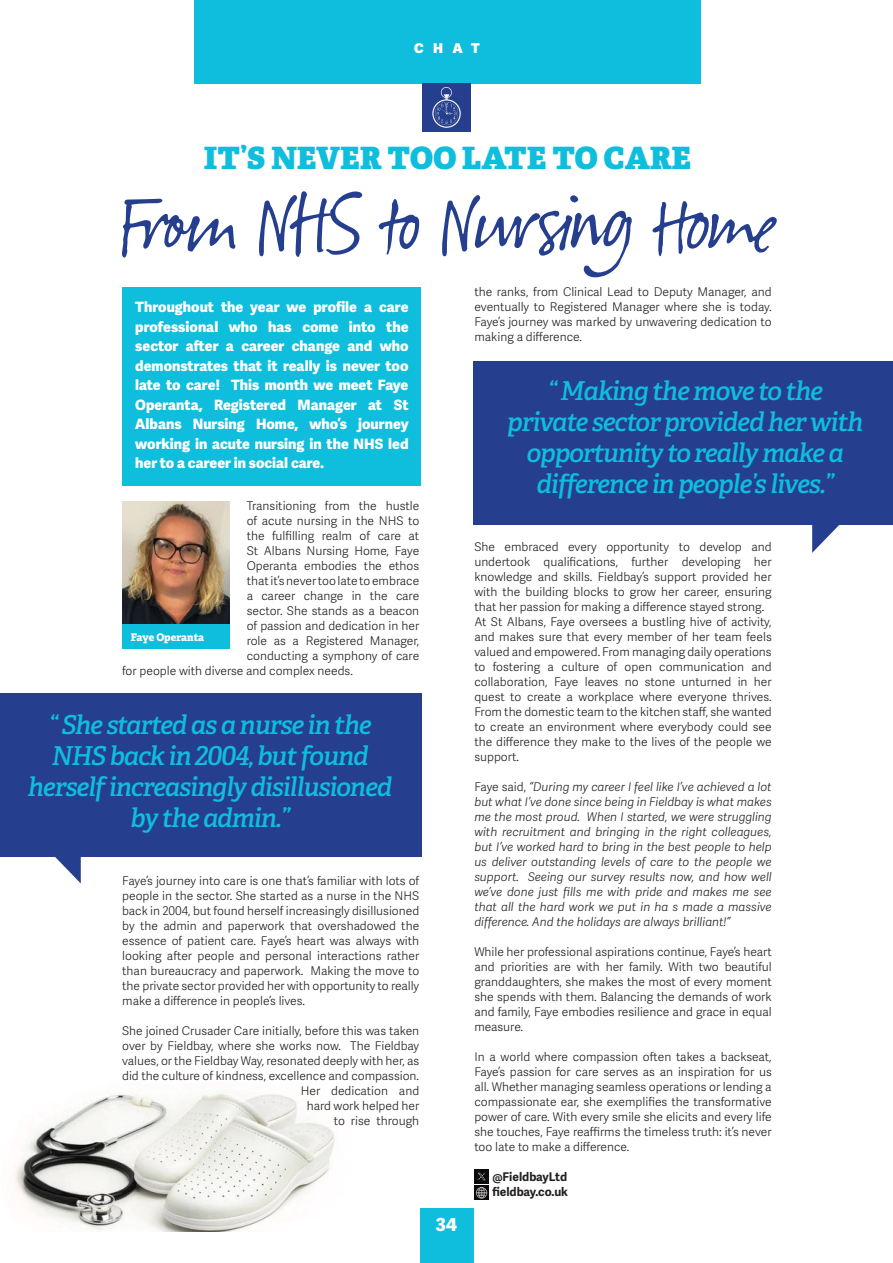
<style>
.page{position:relative;width:893px;height:1263px;background:#fff}
.page>*{position:absolute;margin:0;border:0;box-sizing:border-box;transform-origin:0 0}
.t1{font:96px "Suomi Hand Script";color:#253f8e}
.t2{font:800 30.75px "Adelle";letter-spacing:.01em;color:#0fbddc}
.t3{font:italic 600 26.1px "Adelle";letter-spacing:-.04em;color:#0fbddc}
.t4{font:800 18px "Adelle Sans";color:#fff}
.t5{font:800 14.25px/19.5px "Adelle Sans";color:#fff;text-align:justify}
.t6{font:800 13.5px "Adelle Sans";color:#fff}
.t7{font:300 12px/15px "Adelle Sans";color:#231f20;text-align:justify}
.t8{font:italic 300 12px/15px "Adelle Sans";color:#231f20;text-align:justify}
.t9{font:700 12px "Adelle Sans";color:#231f20}
.t10{font:800 10.5px "Adelle";letter-spacing:-.01em;color:#fff}
.s1{font-style:normal}
</style>
<div class="page">
<img style="left:14px;top:1092px;width:321px;height:139px">
<div style="left:195px;top:0;width:506px;height:83px;background:#0fbddc"></div>
<div style="left:420px;top:1209px;width:54px;height:54px;background:#0fbddc"></div>
<div style="left:422px;top:83px;width:49px;height:49px;background:#253f8e"></div>
<svg style="left:432px;top:87px;width:29px;height:41px"></svg>
<div style="left:123px;top:287px;width:298px;height:199px;background:#0fbddc"></div>
<svg style="left:812px;top:525px;width:27px;height:28px"></svg>
<div style="left:474px;top:362px;width:419px;height:163px;background:#253f8e"></div>
<img style="left:123px;top:501px;width:107px;height:123px">
<div style="left:123px;top:624px;width:107px;height:25px;background:#0fbddc"></div>
<img style="left:474px;top:1170px;width:14px;height:13px">
<img style="left:474px;top:1186px;width:14px;height:13px">
<div style="left:0;top:693px;width:421px;height:164px;background:#253f8e"></div>
<svg style="left:55px;top:857px;width:26px;height:26px"></svg>
<p class="t6" style="left:414px;top:40px;width:67px">CHAT</p>
<p class="t2" style="left:204px;top:138px;width:488px">IT’S NEVER TOO LATE TO CARE</p>
<p class="t1" style="left:120px;top:175px;width:658px">From NHS to Nursing Home</p>
<p class="t5" style="left:135px;top:297px;width:275px">Throughout the year we profile a care professional who has come into the sector after a career change and who demonstrates that it really is never too late to care! This month we meet Faye Operanta, Registered Manager at St Albans Nursing Home, who’s journey working in acute nursing in the NHS led her to a career in social care.</p>
<p class="t7" style="left:247px;top:498px;width:174px">Transitioning from the hustle</p>
<p class="t7" style="left:247px;top:513px;width:174px">of acute nursing in the NHS to</p>
<p class="t7" style="left:247px;top:528px;width:174px">the fulfilling realm of care at</p>
<p class="t7" style="left:247px;top:543px;width:174px">St Albans Nursing Home, Faye</p>
<p class="t7" style="left:247px;top:558px;width:174px">Operanta embodies the ethos</p>
<p class="t7" style="left:247px;top:573px;width:174px">that it’s never too late to embrace</p>
<p class="t7" style="left:247px;top:588px;width:174px">a career change in the care</p>
<p class="t7" style="left:247px;top:603px;width:174px">sector. She stands as a beacon</p>
<p class="t7" style="left:247px;top:618px;width:174px">of passion and dedication in her</p>
<p class="t7" style="left:247px;top:633px;width:174px">role as a Registered Manager,</p>
<p class="t7" style="left:247px;top:648px;width:174px">conducting a symphony of care</p>
<p class="t7" style="left:122px;top:663px;width:232px">for people with diverse and complex needs.</p>
<p class="t10" style="left:131px;top:630px;width:75px">Faye Operanta</p>
<p class="t3" style="left:48px;top:709px;width:325px">“ She started as a nurse in the</p>
<p class="t3" style="left:52px;top:740px;width:318px">NHS back in 2004, but found</p>
<p class="t3" style="left:28px;top:770px;width:366px">herself increasingly disillusioned</p>
<p class="t3" style="left:130px;top:801px;width:161px">by the admin.”</p>
<p class="t7" style="left:122px;top:873px;width:299px">Faye’s journey into care is one that’s familiar with lots of people in the sector. She started as a nurse in the NHS back in 2004, but found herself increasingly disillusioned by the admin and paperwork that overshadowed the essence of patient care. Faye’s heart was always with looking after people and personal interactions rather than bureaucracy and paperwork. Making the move to the private sector provided her with opportunity to really make a difference in people’s lives.</p>
<p class="t7" style="left:122px;top:1023px;width:299px">She joined Crusader Care initially, before this was taken over by Fieldbay, where she works now. The Fieldbay values, or the Fieldbay Way, resonated deeply with her, as did the culture of kindness, excellence and compassion.</p>
<p class="t7" style="left:301px;top:1083px;width:120px;text-align:right">Her dedication and hard work helped her to rise through</p>
<p class="t4" style="left:436px;top:1213px;width:23px">34</p>
<p class="t7" style="left:474px;top:285px;width:299px">the ranks, from Clinical Lead to Deputy Manager, and eventually to Registered Manager where she is today.<br>Faye’s journey was marked by unwavering dedication to making a difference.</p>
<p class="t3" style="left:547px;top:375px;width:277px">“ Making the move to the</p>
<p class="t3" style="left:507px;top:406px;width:357px">private sector provided her with</p>
<p class="t3" style="left:527px;top:437px;width:319px">opportunity to really make a</p>
<p class="t3" style="left:536px;top:468px;width:299px">difference in people’s lives.”</p>
<p class="t7" style="left:474px;top:540px;width:299px">She embraced every opportunity to develop and undertook qualifications, further developing her knowledge and skills. Fieldbay’s support provided her with the building blocks to grow her career, ensuring that her passion for making a difference stayed strong.</p>
<p class="t7" style="left:474px;top:615px;width:299px">At St Albans, Faye oversees a bustling hive of activity, and makes sure that every member of her team feels valued and empowered. From managing daily operations to fostering a culture of open communication and collaboration, Faye leaves no stone unturned in her quest to create a workplace where everyone thrives.<br>From the domestic team to the kitchen staff, she wanted to create an environment where everybody could see the difference they make to the lives of the people we support.</p>
<p class="t8" style="left:474px;top:780px;width:299px"><span class="s1">Faye said,</span> “During my career I feel like I’ve achieved a lot but what I’ve done since being in Fieldbay is what makes me the most proud. When I started, we were struggling with recruitment and bringing in the right colleagues, but I’ve worked hard to bring in the best people to help us deliver outstanding levels of care to the people we support. Seeing our survey results now, and how well we’ve done just fills me with pride and makes me see that all the hard work we put in ha s made a massive difference. And the holidays are always brilliant!”</p>
<p class="t7" style="left:474px;top:945px;width:299px">While her professional aspirations continue, Faye’s heart and priorities are with her family. With two beautiful granddaughters, she makes the most of every moment she spends with them. Balancing the demands of work and family, Faye embodies resilience and grace in equal measure.</p>
<p class="t7" style="left:474px;top:1050px;width:299px">In a world where compassion often takes a backseat, Faye’s passion for care serves as an inspiration for us all. Whether managing seamless operations or lending a compassionate ear, she exemplifies the transformative power of care. With every smile she elicits and every life she touches, Faye reaffirms the timeless truth: it’s never too late to make a difference.</p>
<p class="t9" style="left:492px;top:1169px;width:76px">@FieldbayLtd</p>
<p class="t9" style="left:492px;top:1184px;width:77px">fieldbay.co.uk</p>
</div>
